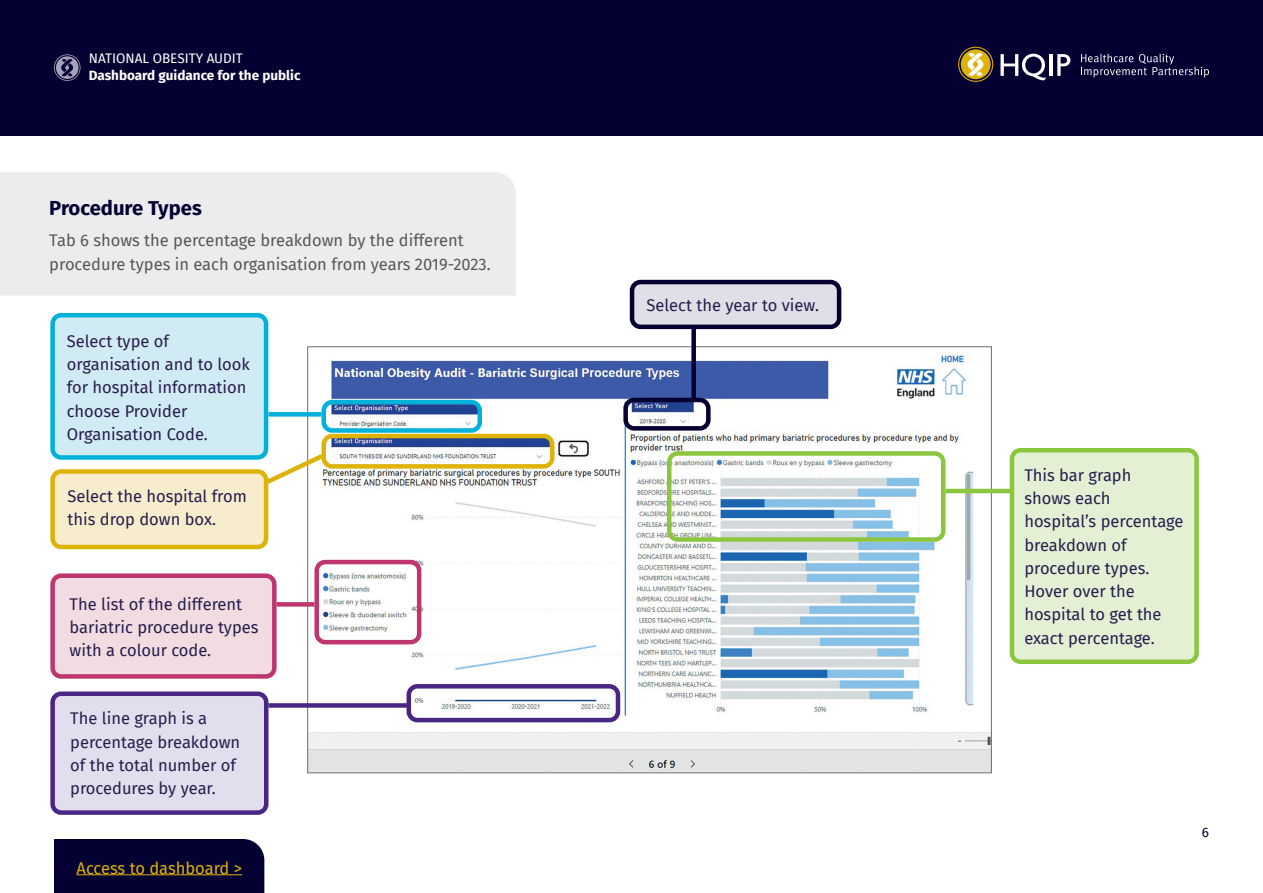
<style>
.page{position:relative;width:1263px;height:893px;background:#fff}
.page>*{position:absolute;margin:0;border:0;box-sizing:border-box;transform-origin:0 0}
.Subhead_H2_X_X_X_2023{font:700 20.25px "Fira Sans";color:#040031}
.BODY_2023{font:16.5px/23.2px "Fira Sans";color:#281d4c}
.BODY_2023-2{font:16.5px/23.2px "Fira Sans";color:#57585a}
.BODY_2023-3{font:16.5px "Fira Sans";letter-spacing:-.005em;color:#deb308}
.t1{font:700 13.5px "Fira Sans";color:#fff}
.t2{font:13.5px "Fira Sans";color:#fff}
.t3{font:13.5px "Fira Sans";color:#040031}
</style>
<div class="page">
<div style="left:0;top:0;width:1263px;height:135px;background:#040031"></div>
<svg style="left:54px;top:54px;width:27px;height:27px"></svg>
<svg style="left:1081px;top:54px;width:128px;height:23px"></svg>
<svg style="left:958px;top:47px;width:35px;height:35px"></svg>
<svg style="left:1000px;top:54px;width:46px;height:26px"></svg>
<hr style="left:1049px;top:54px;width:3px;height:22px;background:#fff">
<svg style="left:1057px;top:54px;width:13px;height:22px"></svg>
<div style="left:0;top:172px;width:516px;height:124px;background:#ececee"></div>
<img style="left:310px;top:352px;width:679px;height:419px">
<div style="left:321px;top:400px;width:161px;height:33px;border:4px solid #00b1d9;border-radius:9px"></div>
<div style="left:623px;top:398px;width:88px;height:33px;border:4px solid #040031;border-radius:9px"></div>
<div style="left:321px;top:434px;width:233px;height:35px;border:4px solid #deb308;border-radius:9px"></div>
<div style="left:314px;top:560px;width:107px;height:84px;border:4px solid #bf366f;border-radius:9px"></div>
<div style="left:667px;top:451px;width:278px;height:91px;border:4px solid #8bc63e;border-radius:9px"></div>
<div style="left:406px;top:684px;width:214px;height:38px;border:4px solid #492683;border-radius:9px"></div>
<div style="left:53px;top:315px;width:213px;height:142px;background:#d1ebf5;border-radius:9px"></div>
<div style="left:50px;top:313px;width:218px;height:147px;border:4px solid #00b1d9;border-radius:9px"></div>
<div style="left:53px;top:471px;width:213px;height:76px;background:#f7edcd;border-radius:9px"></div>
<div style="left:50px;top:469px;width:218px;height:80px;border:4px solid #deb308;border-radius:9px"></div>
<div style="left:53px;top:576px;width:221px;height:100px;background:#f1dde1;border-radius:9px"></div>
<div style="left:50px;top:573px;width:227px;height:106px;border:4px solid #bf366f;border-radius:9px"></div>
<div style="left:53px;top:694px;width:213px;height:119px;background:#e2deed;border-radius:9px"></div>
<div style="left:50px;top:691px;width:218px;height:124px;border:4px solid #492683;border-radius:9px"></div>
<div style="left:1012px;top:450px;width:184px;height:212px;background:#e4f0d4;border-radius:9px"></div>
<div style="left:1010px;top:448px;width:189px;height:216px;border:4px solid #8bc63e;border-radius:9px"></div>
<div style="left:632px;top:282px;width:207px;height:45px;background:#e0dfe7;border-radius:9px"></div>
<div style="left:630px;top:280px;width:211px;height:49px;border:4px solid #040031;border-radius:9px"></div>
<div style="left:268px;top:412px;width:53px;height:5px;background:#00b1d9"></div>
<hr style="left:945px;top:489px;width:65px;height:4px;background:#8bc63e">
<div style="left:691px;top:325px;width:5px;height:75px;background:#040031"></div>
<div style="left:277px;top:602px;width:37px;height:5px;background:#bf366f"></div>
<div style="left:268px;top:703px;width:143px;height:5px;background:#492683"></div>
<svg style="left:262px;top:450px;width:66px;height:38px"></svg>
<div style="left:54px;top:839px;width:210px;height:54px;background:#040031"></div>
<hr style="left:77px;top:874px;width:165px;height:1px;background:#deb308">
<p class="t2" style="left:89px;top:49px;width:155px">NATIONAL OBESITY AUDIT</p>
<p class="t1" style="left:89px;top:64px;width:213px">Dashboard guidance for the public</p>
<p class="Subhead_H2_X_X_X_2023" style="left:49px;top:190px;width:154px">Procedure Types</p>
<p class="BODY_2023-2" style="left:49px;top:228px;width:443px">Tab 6 shows the percentage breakdown by the different procedure types in each organisation from years 2019-2023.</p>
<p class="BODY_2023" style="left:67px;top:329px;width:185px">Select type of organisation and to look for hospital information choose Provider<br>Organisation Code.</p>
<p class="BODY_2023" style="left:68px;top:484px;width:181px">Select the hospital from this drop down box.</p>
<p class="BODY_2023" style="left:70px;top:592px;width:190px">The list of the different bariatric procedure types with a colour code.</p>
<p class="BODY_2023" style="left:70px;top:706px;width:171px">The line graph is a percentage breakdown of the total number of procedures by year.</p>
<p class="BODY_2023-3" style="left:77px;top:855px;width:167px">Access to dashboard &gt;</p>
<p class="BODY_2023" style="left:646px;top:293px;width:174px">Select the year to view.</p>
<p class="BODY_2023" style="left:1024px;top:463px;width:161px">This bar graph<br>shows each hospital’s percentage breakdown of procedure types.<br>Hover over the hospital to get the exact percentage.</p>
<p class="t3" style="left:1202px;top:822px;width:9px">6</p>
</div>
